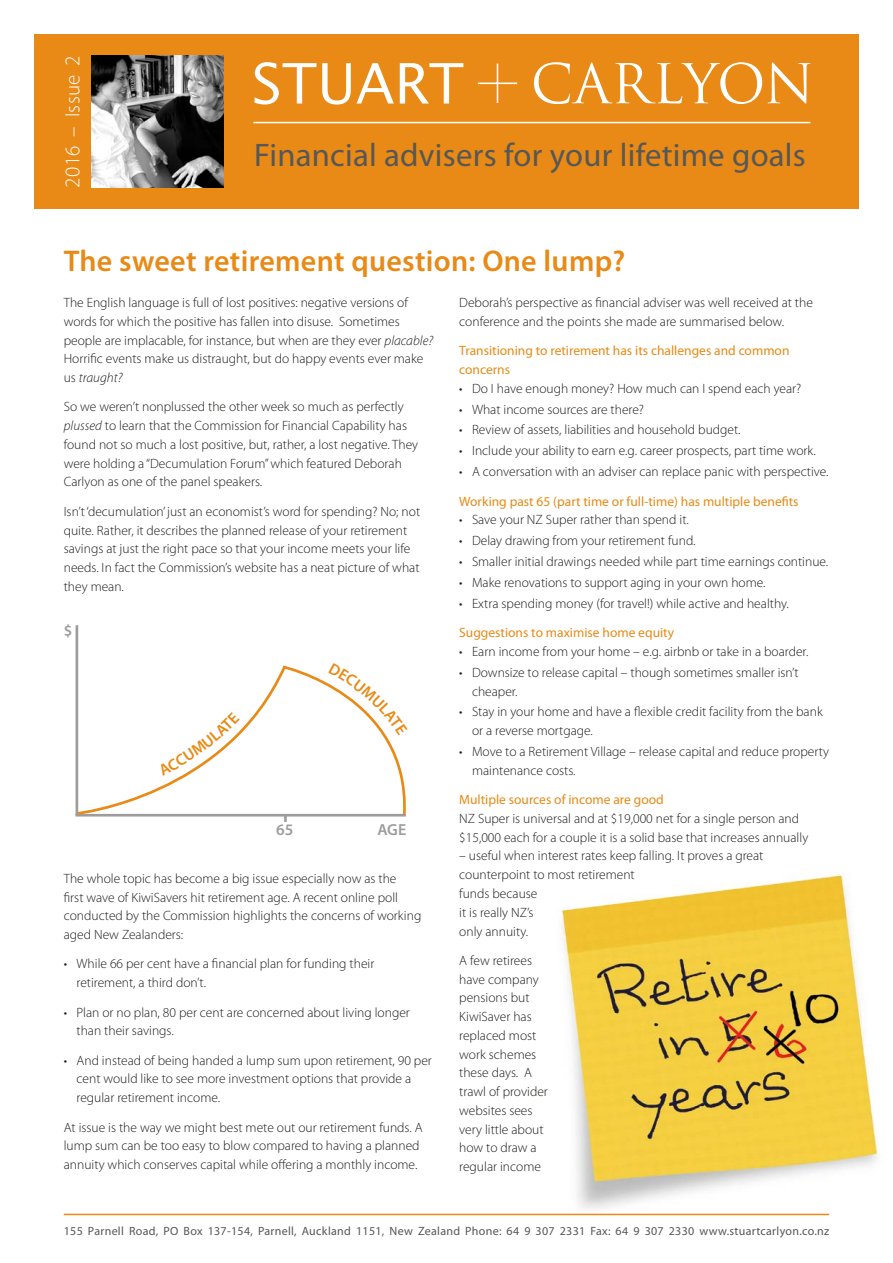
<style>
.page{position:relative;width:893px;height:1263px;background:#fff}
.page>*{position:absolute;margin:0;border:0;box-sizing:border-box;transform-origin:0 0}
.t1{font:32.7px "Myriad Pro";letter-spacing:.01em;color:#575756}
.t2{font:600 30px "Myriad Pro";letter-spacing:.01em;color:#e88a15}
.t3{font:300 21px "Myriad Pro";letter-spacing:.02em;color:#fff}
.t4{font:600 16.05px "Myriad Pro";color:#9d9d9c}
.t5{font:300 13.5px/18.8px "Myriad Pro";color:#1d1d1b}
.t6{font:13.5px/18.8px "Myriad Pro";color:#e88a15}
.t7{font:12px "Myriad Pro";letter-spacing:.025em;color:#575756}
.s1{font-style:italic}
</style>
<div class="page">
<img style="left:517px;top:874px;width:362px;height:341px">
<div style="left:34px;top:34px;width:825px;height:174px;background:#e88a15"></div>
<img style="left:92px;top:55px;width:132px;height:132px">
<svg style="left:255px;top:62px;width:61px;height:43px"></svg>
<svg style="left:322px;top:63px;width:72px;height:42px"></svg>
<svg style="left:400px;top:63px;width:63px;height:41px"></svg>
<svg style="left:534px;top:62px;width:276px;height:42px"></svg>
<svg style="left:478px;top:64px;width:39px;height:39px"></svg>
<hr style="left:253px;top:122px;width:557px;height:1px;background:#fff">
<hr style="left:64px;top:1214px;width:765px;height:1px;background:#e88a15">
<hr style="left:76px;top:625px;width:2px;height:190px;background:#9d9d9c">
<svg style="left:75px;top:663px;width:331px;height:159px"></svg>
<h3 class="t3" style="left:61px;top:188px;width:134px;rotate:-90deg">2016 – Issue 2</h3>
<h1 class="t1" style="left:254px;top:137px;width:553px">Financial advisers for your lifetime goals</h1>
<h2 class="t2" style="left:64px;top:244px;width:563px">The sweet retirement question: One lump?</h2>
<p class="t5" style="left:64px;top:293px;width:371px">The English language is full of lost positives: negative versions of words for which the positive has fallen into disuse. Sometimes people are implacable, for instance, but when are they ever <span class="s1">placable?<br></span>Horrific events make us distraught, but do happy events ever make us <span class="s1">traught?</span></p>
<p class="t5" style="left:64px;top:398px;width:356px">So we weren’t nonplussed the other week so much as perfectly <span class="s1">plussed</span> to learn that the Commission for Financial Capability has found not so much a lost positive, but, rather, a lost negative. They were holding a “Decumulation Forum” which featured Deborah Carlyon as one of the panel speakers.</p>
<p class="t5" style="left:64px;top:502px;width:358px">Isn’t ‘decumulation’ just an economist’s word for spending? No; not quite. Rather, it describes the planned release of your retirement savings at just the right pace so that your income meets your life needs. In fact the Commission’s website has a neat picture of what they mean.</p>
<p class="t4" style="left:64px;top:622px;width:10px">$</p>
<p class="t4" style="left:276px;top:821px;width:19px">65</p>
<p class="t4" style="left:377px;top:821px;width:30px">AGE</p>
<p class="t5" style="left:64px;top:869px;width:359px">The whole topic has become a big issue especially now as the<br>first wave of KiwiSavers hit retirement age. A recent online poll conducted by the Commission highlights the concerns of working aged New Zealanders:</p>
<p class="t5" style="left:77px;top:955px;width:299px;text-indent:-13px">• While 66 per cent have a financial plan for funding their retirement, a third don’t.</p>
<p class="t5" style="left:77px;top:1003px;width:335px;text-indent:-13px">• Plan or no plan, 80 per cent are concerned about living longer than their savings.</p>
<p class="t5" style="left:77px;top:1051px;width:357px;text-indent:-13px">• And instead of being handed a lump sum upon retirement, 90 per cent would like to see more investment options that provide a regular retirement income.</p>
<p class="t5" style="left:64px;top:1118px;width:360px">At issue is the way we might best mete out our retirement funds. A lump sum can be too easy to blow compared to having a planned annuity which conserves capital while offering a monthly income.</p>
<p class="t5" style="left:459px;top:293px;width:355px">Deborah’s perspective as financial adviser was well received at the conference and the points she made are summarised below.</p>
<p class="t6" style="left:459px;top:342px;width:332px">Transitioning to retirement has its challenges and common concerns</p>
<p class="t5" style="left:459px;top:379px;width:344px">• Do I have enough money? How much can I spend each year?</p>
<p class="t5" style="left:459px;top:400px;width:186px">• What income sources are there?</p>
<p class="t5" style="left:459px;top:421px;width:283px">• Review of assets, liabilities and household budget.</p>
<p class="t5" style="left:459px;top:442px;width:358px">• Include your ability to earn e.g. career prospects, part time work.</p>
<p class="t5" style="left:459px;top:462px;width:371px">• A conversation with an adviser can replace panic with perspective.</p>
<p class="t6" style="left:459px;top:492px;width:341px">Working past 65 (part time or full-time) has multiple benefits</p>
<p class="t5" style="left:459px;top:511px;width:231px">• Save your NZ Super rather than spend it.</p>
<p class="t5" style="left:459px;top:531px;width:238px">• Delay drawing from your retirement fund.</p>
<p class="t5" style="left:459px;top:552px;width:371px">• Smaller initial drawings needed while part time earnings continue.</p>
<p class="t5" style="left:459px;top:573px;width:308px">• Make renovations to support aging in your own home.</p>
<p class="t5" style="left:459px;top:594px;width:331px">• Extra spending money (for travel!) while active and healthy.</p>
<p class="t6" style="left:459px;top:624px;width:216px">Suggestions to maximise home equity</p>
<p class="t5" style="left:459px;top:642px;width:351px">• Earn income from your home – e.g. airbnb or take in a boarder.</p>
<p class="t5" style="left:472px;top:663px;width:328px;text-indent:-13px">• Downsize to release capital – though sometimes smaller isn’t cheaper.</p>
<p class="t5" style="left:472px;top:703px;width:352px;text-indent:-13px">• Stay in your home and have a flexible credit facility from the bank or a reverse mortgage.</p>
<p class="t5" style="left:472px;top:742px;width:358px;text-indent:-13px">• Move to a Retirement Village – release capital and reduce property maintenance costs.</p>
<p class="t6" style="left:459px;top:790px;width:206px">Multiple sources of income are good</p>
<p class="t5" style="left:459px;top:809px;width:351px">NZ Super is universal and at $19,000 net for a single person and $15,000 each for a couple it is a solid base that increases annually</p>
<p class="t5" style="left:459px;top:847px;width:306px">– useful when interest rates keep falling. It proves a great counterpoint to most retirement<br>funds because<br>it is really NZ’s<br>only annuity.</p>
<p class="t5" style="left:459px;top:951px;width:90px">A few retirees have company pensions but<br>KiwiSaver has replaced most work schemes these days. A trawl of provider websites sees very little about how to draw a regular income</p>
<p class="t7" style="left:64px;top:1225px;width:767px">155 Parnell Road, PO Box 137-154, Parnell, Auckland 1151, New Zealand Phone: 64 9 307 2331 Fax: 64 9 307 2330 www.stuartcarlyon.co.nz</p>
</div>
